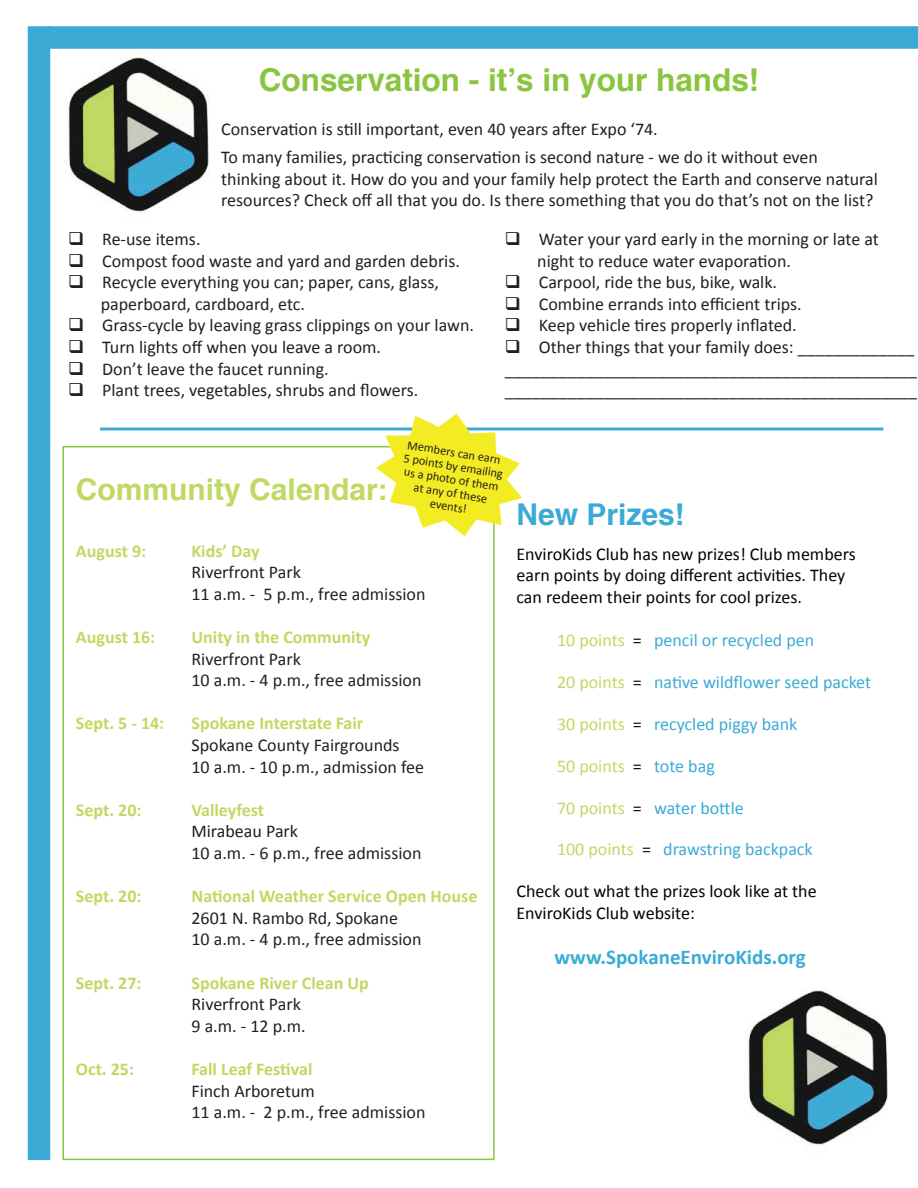
<style>
.page{position:relative;width:918px;height:1188px;background:#fff}
.page>*{position:absolute;margin:0;border:0;box-sizing:border-box;transform-origin:0 0}
.t1{font:700 31.5px "New Zurica";color:#89c53f}
.t2{font:700 30px "New Zurica";color:#c0d962}
.t3{font:700 30px "New Zurica";color:#3babd6}
.t4{font:700 21px "Calibri";color:#3babd6}
.t5{font:18px/21.6px "Calibri";color:#231f20}
.t6{font:700 18px "Calibri";color:#c0d962}
.t7{font:18px/21.6px "Calibri";color:#040503}
.t8{font:18px "Calibri";color:#3babd6}
.t9{font:18px "Calibri";color:#c0d962}
.t10{font:12.3px/13.5px "Calibri";color:#231f20;text-align:center}
.s1{color:#c0d962}
.s2{color:#040503}
.s3{color:#3babd6}
</style>
<div class="page">
<hr style="left:100px;top:427px;width:783px;height:3px;background:#3babd6">
<div style="left:48px;top:26px;width:870px;height:23px;background:#3babd6"></div>
<div style="left:28px;top:26px;width:22px;height:1134px;background:#3babd6"></div>
<div style="left:62px;top:446px;width:433px;height:714px;border:2px solid #89c53f"></div>
<img style="left:68px;top:57px;width:141px;height:155px">
<svg style="left:376px;top:414px;width:146px;height:122px"></svg>
<img style="left:748px;top:990px;width:140px;height:155px">
<h1 class="t1" style="left:259px;top:60px;width:502px">Conservation - it’s in your hands!</h1>
<p class="t5" style="left:221px;top:114px;width:598px;line-height:28.3px">Conservation is still important, even 40 years after Expo ‘74.<br>To many families, practicing conservation is second nature - we do it without even</p>
<p class="t5" style="left:221px;top:168px;width:658px">thinking about it. How do you and your family help protect the Earth and conserve natural resources? Check off all that you do. Is there something that you do that’s not on the list?</p>
<p class="t5" style="left:68px;top:228px;width:134px">❑ Re-use items.</p>
<p class="t5" style="left:68px;top:249px;width:393px">❑ Compost food waste and yard and garden debris.</p>
<p class="t5" style="left:101px;top:271px;width:340px;text-indent:-33px">❑ Recycle everything you can; paper, cans, glass, paperboard, cardboard, etc.</p>
<p class="t5" style="left:68px;top:314px;width:407px">❑ Grass-cycle by leaving grass clippings on your lawn.</p>
<p class="t5" style="left:68px;top:336px;width:314px">❑ Turn lights off when you leave a room.</p>
<p class="t5" style="left:68px;top:357px;width:262px">❑ Don’t leave the faucet running.</p>
<p class="t5" style="left:68px;top:379px;width:352px">❑ Plant trees, vegetables, shrubs and flowers.</p>
<p class="t5" style="left:537px;top:228px;width:343px;text-indent:-33px">❑ Water your yard early in the morning or late at night to reduce water evaporation.</p>
<p class="t5" style="left:505px;top:271px;width:274px">❑ Carpool, ride the bus, bike, walk.</p>
<p class="t5" style="left:505px;top:293px;width:299px">❑ Combine errands into efficient trips.</p>
<p class="t5" style="left:505px;top:314px;width:294px">❑ Keep vehicle tires properly inflated.</p>
<p class="t5" style="left:505px;top:336px;width:414px">❑ Other things that your family does: _____________ ______________________________________________ ______________________________________________</p>
<p class="t10" style="left:407px;top:438px;width:102px;rotate:9deg">Members can earn<br>5 points by emailing us a photo of them at any of these events!</p>
<h2 class="t2" style="left:76px;top:470px;width:313px">Community Calendar:</h2>
<p class="t6" style="left:76px;top:538px;width:72px">August 9:</p>
<p class="t6" style="left:191px;top:538px;width:70px">Kids’ Day</p>
<p class="t5" style="left:191px;top:561px;width:236px">Riverfront Park<br>11 a.m. - 5 p.m., free admission</p>
<p class="t6" style="left:76px;top:624px;width:81px">August 16:</p>
<p class="t6" style="left:191px;top:624px;width:180px">Unity in the Community</p>
<p class="t5" style="left:191px;top:647px;width:231px">Riverfront Park<br>10 a.m. - 4 p.m., free admission</p>
<p class="t6" style="left:76px;top:711px;width:90px">Sept. 5 - 14:</p>
<p class="t6" style="left:191px;top:711px;width:173px">Spokane Interstate Fair</p>
<p class="t5" style="left:191px;top:734px;width:234px">Spokane County Fairgrounds<br>10 a.m. - 10 p.m., admission fee</p>
<p class="t6" style="left:76px;top:797px;width:67px">Sept. 20:</p>
<p class="t6" style="left:191px;top:797px;width:74px">Valleyfest</p>
<p class="t5" style="left:191px;top:820px;width:231px">Mirabeau Park<br>10 a.m. - 6 p.m., free admission</p>
<p class="t6" style="left:76px;top:883px;width:67px">Sept. 20:</p>
<p class="t6" style="left:191px;top:883px;width:288px">National Weather Service Open House</p>
<p class="t5" style="left:191px;top:906px;width:231px">2601 N. Rambo Rd, Spokane<br>10 a.m. - 4 p.m., free admission</p>
<p class="t6" style="left:76px;top:970px;width:67px">Sept. 27:</p>
<p class="t6" style="left:191px;top:970px;width:179px">Spokane River Clean Up</p>
<p class="t5" style="left:191px;top:993px;width:116px">Riverfront Park<br>9 a.m. - 12 p.m.</p>
<p class="t6" style="left:76px;top:1056px;width:60px">Oct. 25:</p>
<p class="t6" style="left:191px;top:1056px;width:122px">Fall Leaf Festival</p>
<p class="t5" style="left:191px;top:1079px;width:236px">Finch Arboretum<br>11 a.m. - 2 p.m., free admission</p>
<h2 class="t3" style="left:517px;top:495px;width:170px">New Prizes!</h2>
<p class="t7" style="left:517px;top:543px;width:341px">EnviroKids Club has new prizes! Club members earn points by doing different activities. They can redeem their points for cool prizes.</p>
<p class="t8" style="left:557px;top:628px;width:259px"><span class="s1">10 points</span> <span class="s2">=</span> pencil or recycled pen</p>
<p class="t8" style="left:557px;top:670px;width:316px"><span class="s1">20 points</span> <span class="s2">=</span> native wildflower seed packet</p>
<p class="t8" style="left:557px;top:711px;width:242px"><span class="s1">30 points</span> <span class="s2">=</span> recycled piggy bank</p>
<p class="t9" style="left:557px;top:753px;width:159px">50 points <span class="s2">=</span> <span class="s3">tote bag</span></p>
<p class="t8" style="left:557px;top:795px;width:188px"><span class="s1">70 points</span> <span class="s2">=</span> water bottle</p>
<p class="t8" style="left:557px;top:837px;width:257px"><span class="s1">100 points</span> <span class="s2">=</span> drawstring backpack</p>
<p class="t7" style="left:517px;top:880px;width:302px">Check out what the prizes look like at the<br>EnviroKids Club website:</p>
<p class="t4" style="left:555px;top:943px;width:253px">www.SpokaneEnviroKids.org</p>
</div>
